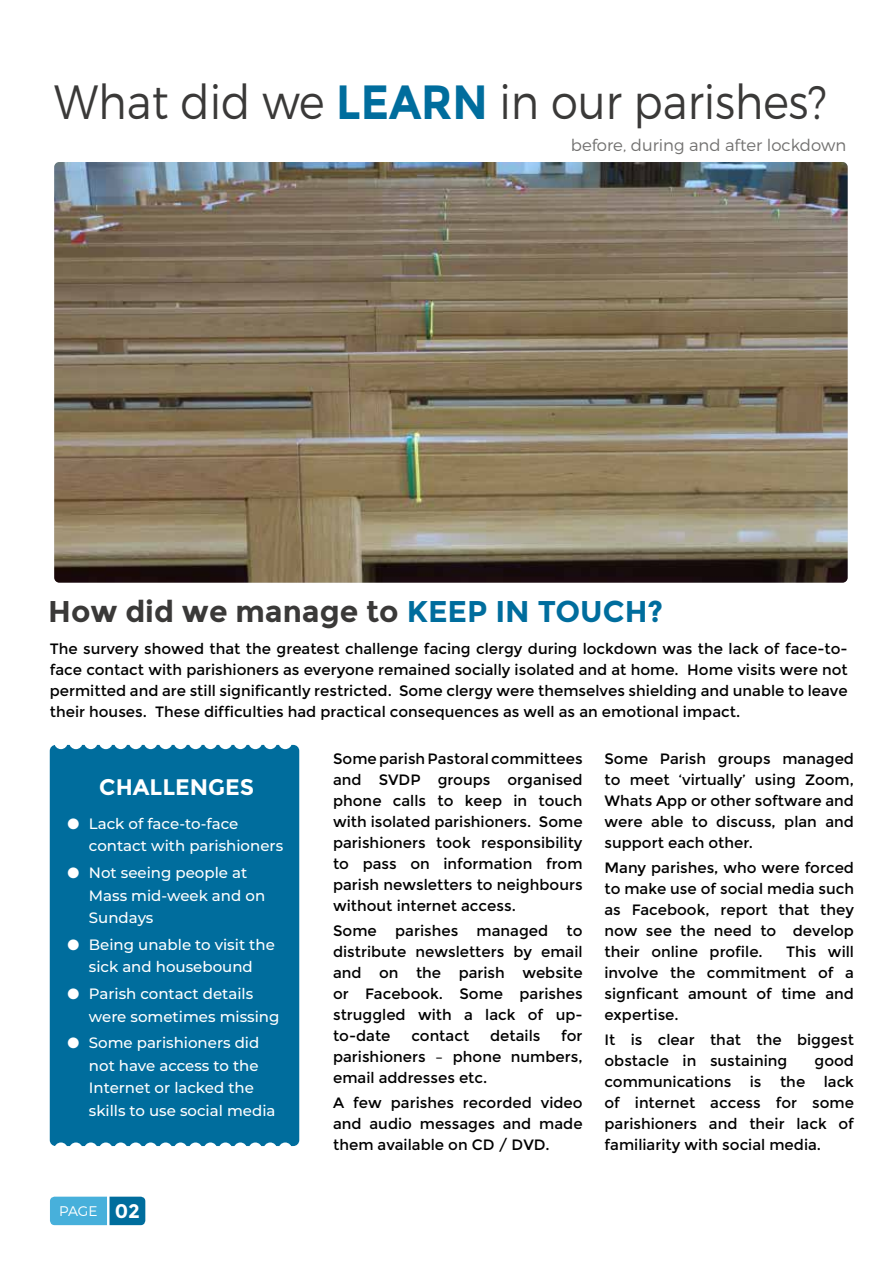
<style>
.page{position:relative;width:893px;height:1263px;background:#fff}
.page>*{position:absolute;margin:0;border:0;box-sizing:border-box;transform-origin:0 0}
.t1{font:300 48px "Montserrat";color:#3a3938;scale:.9 1}
.t2{font:700 30px "Montserrat";color:#3a3938}
.t3{font:700 22.5px "Montserrat";color:#fff}
.t4{font:300 16.5px "Montserrat";color:#727170}
.t5{font:15px/21px "Montserrat";color:#000;text-align:justify}
.t6{font:500 15px/22.5px "Montserrat";color:#fff}
.t7{font:300 13.95px "Montserrat";color:#fff}
.s1{font-weight:700;color:#006d9d}
.s2{color:#006d9d}
.s3{font-weight:700;font-size:19.5px}
</style>
<div class="page">
<svg style="left:50px;top:1197px;width:95px;height:28px;background:#3299c5"></svg>
<img style="left:54px;top:162px;width:794px;height:421px">
<div style="left:50px;top:745px;width:249px;height:401px;background:#006d9d;border-radius:6px"></div>
<div style="left:54px;top:736px;width:14px;height:13px;background:#fff;border-radius:50%"></div>
<div style="left:69px;top:736px;width:14px;height:13px;background:#fff;border-radius:50%"></div>
<div style="left:84px;top:736px;width:14px;height:13px;background:#fff;border-radius:50%"></div>
<div style="left:99px;top:736px;width:14px;height:13px;background:#fff;border-radius:50%"></div>
<div style="left:129px;top:736px;width:13px;height:13px;background:#fff;border-radius:50%"></div>
<div style="left:114px;top:736px;width:13px;height:13px;background:#fff;border-radius:50%"></div>
<div style="left:144px;top:736px;width:13px;height:13px;background:#fff;border-radius:50%"></div>
<div style="left:159px;top:736px;width:13px;height:13px;background:#fff;border-radius:50%"></div>
<div style="left:174px;top:736px;width:13px;height:13px;background:#fff;border-radius:50%"></div>
<div style="left:189px;top:736px;width:13px;height:13px;background:#fff;border-radius:50%"></div>
<div style="left:204px;top:736px;width:13px;height:13px;background:#fff;border-radius:50%"></div>
<div style="left:219px;top:736px;width:13px;height:13px;background:#fff;border-radius:50%"></div>
<div style="left:234px;top:736px;width:13px;height:13px;background:#fff;border-radius:50%"></div>
<div style="left:249px;top:736px;width:13px;height:13px;background:#fff;border-radius:50%"></div>
<div style="left:264px;top:736px;width:13px;height:13px;background:#fff;border-radius:50%"></div>
<div style="left:279px;top:736px;width:13px;height:13px;background:#fff;border-radius:50%"></div>
<div style="left:54px;top:1142px;width:14px;height:14px;background:#fff;border-radius:50%"></div>
<div style="left:69px;top:1142px;width:14px;height:14px;background:#fff;border-radius:50%"></div>
<div style="left:84px;top:1142px;width:14px;height:14px;background:#fff;border-radius:50%"></div>
<div style="left:99px;top:1142px;width:14px;height:14px;background:#fff;border-radius:50%"></div>
<div style="left:129px;top:1142px;width:13px;height:14px;background:#fff;border-radius:50%"></div>
<div style="left:114px;top:1142px;width:13px;height:14px;background:#fff;border-radius:50%"></div>
<div style="left:144px;top:1142px;width:13px;height:14px;background:#fff;border-radius:50%"></div>
<div style="left:159px;top:1142px;width:13px;height:14px;background:#fff;border-radius:50%"></div>
<div style="left:174px;top:1142px;width:13px;height:14px;background:#fff;border-radius:50%"></div>
<div style="left:189px;top:1142px;width:13px;height:14px;background:#fff;border-radius:50%"></div>
<div style="left:204px;top:1142px;width:13px;height:14px;background:#fff;border-radius:50%"></div>
<div style="left:219px;top:1142px;width:13px;height:14px;background:#fff;border-radius:50%"></div>
<div style="left:234px;top:1142px;width:13px;height:14px;background:#fff;border-radius:50%"></div>
<div style="left:249px;top:1142px;width:13px;height:14px;background:#fff;border-radius:50%"></div>
<div style="left:264px;top:1142px;width:13px;height:14px;background:#fff;border-radius:50%"></div>
<div style="left:279px;top:1142px;width:13px;height:14px;background:#fff;border-radius:50%"></div>
<h1 class="t1" style="left:54px;top:73px;width:860px">What did we <span class="s1">LEARN</span> in our parishes?</h1>
<p class="t4" style="left:571px;top:135px;width:277px">before, during and after lockdown</p>
<h2 class="t2" style="left:48px;top:593px;width:616px">How did we manage to <span class="s2">KEEP IN TOUCH?</span></h2>
<p class="t5" style="left:50px;top:638px;width:799px">The survery showed that the greatest challenge facing clergy during lockdown was the lack of face-to&shy;face contact with parishioners as everyone remained socially isolated and at home. Home visits were not permitted and are still significantly restricted. Some clergy were themselves shielding and unable to leave their houses. These difficulties had practical consequences as well as an emotional impact.</p>
<h3 class="t3" style="left:99px;top:773px;width:156px">CHALLENGES</h3>
<p class="t6" style="left:89px;top:812px;width:196px;text-indent:-21px">● Lack of face-to-face contact with parishioners</p>
<p class="t6" style="left:89px;top:861px;width:178px;text-indent:-21px">● Not seeing people at<br>Mass mid-week and on<br>Sundays</p>
<p class="t6" style="left:68px;top:933px;width:209px;text-align:center">● Being unable to visit the sick and housebound</p>
<p class="t6" style="left:89px;top:982px;width:192px;text-indent:-21px">● Parish contact details were sometimes missing</p>
<p class="t6" style="left:89px;top:1031px;width:188px;text-indent:-21px">● Some parishioners did not have access to the<br>Internet or lacked the skills to use social media</p>
<p class="t7" style="left:59px;top:1203px;width:82px">PAGE <span class="s3">02</span></p>
<p class="t5" style="left:333px;top:748px;width:251px">Some parish Pastoral committees and SVDP groups organised phone calls to keep in touch with isolated parishioners. Some parishioners took responsibility to pass on information from parish newsletters to neighbours without internet access.</p>
<p class="t5" style="left:333px;top:920px;width:251px">Some parishes managed to distribute newsletters by email and on the parish website or Facebook. Some parishes struggled with a lack of up&shy;to-date</p>
<p class="t5" style="left:411px;top:1025px;width:59px">contact</p>
<p class="t5" style="left:490px;top:1025px;width:52px">details</p>
<p class="t5" style="left:333px;top:1025px;width:251px;text-indent:228px">for parishioners – phone numbers, email addresses etc.</p>
<p class="t5" style="left:333px;top:1092px;width:251px">A few parishes recorded video and audio messages and made them available on CD / DVD.</p>
<p class="t5" style="left:604px;top:748px;width:251px">Some Parish groups managed to meet ‘virtually’ using Zoom, Whats App or other software and were able to discuss, plan and support each other.</p>
<p class="t5" style="left:604px;top:857px;width:251px">Many parishes, who were forced to make use of social media such as Facebook, report that they now see the need to develop their online profile.</p>
<p class="t5" style="left:604px;top:941px;width:251px;text-indent:181px">This will involve the commitment of a signficant amount of time and expertise.</p>
<p class="t5" style="left:604px;top:1029px;width:251px">It is clear that the biggest obstacle in sustaining</p>
<p class="t5" style="left:604px;top:1050px;width:251px;text-indent:210px">good communications is the lack of internet access for some parishioners and their lack of familiarity with social media.</p>
</div>
